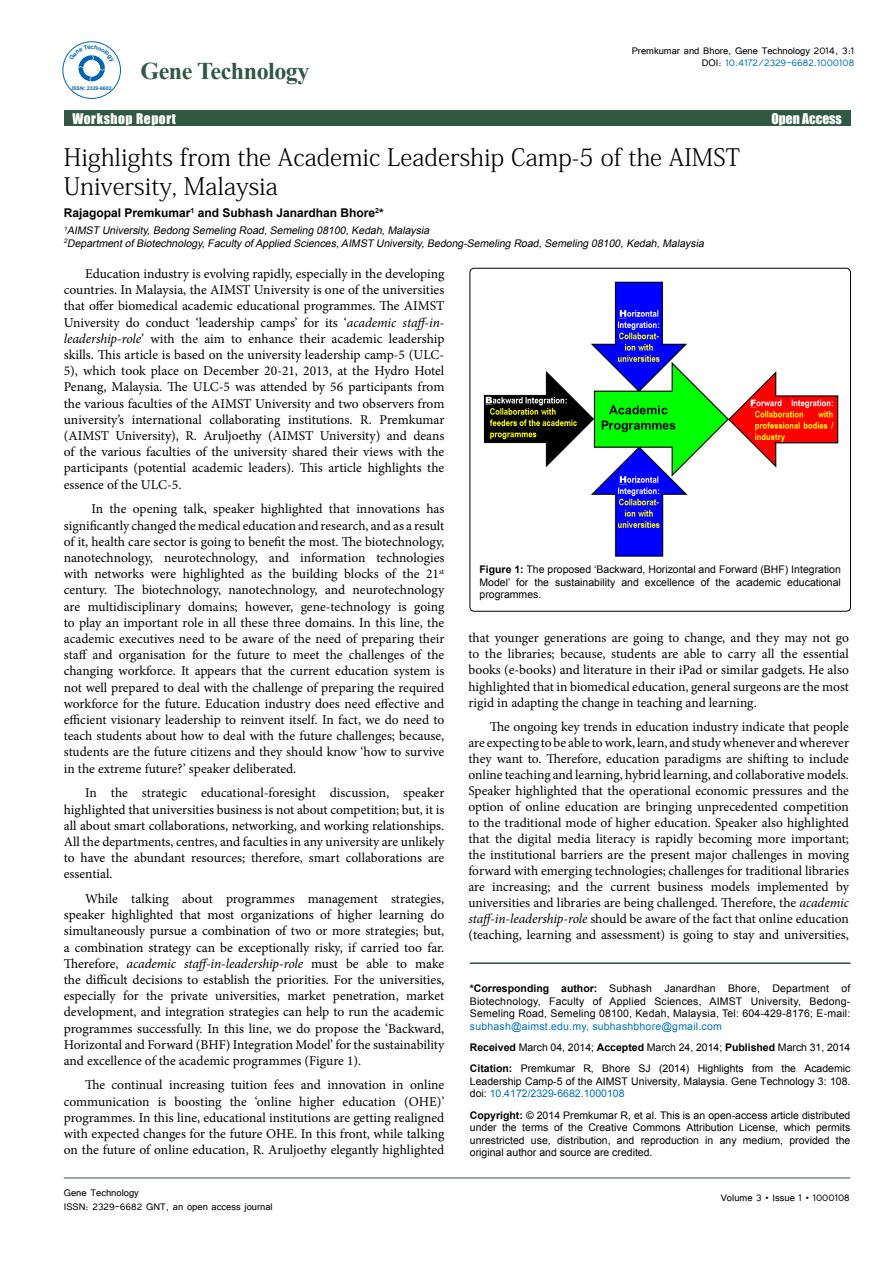
<style>
.page{position:relative;width:893px;height:1263px;background:#fff}
.page>*{position:absolute;margin:0;border:0;box-sizing:border-box;transform-origin:0 0}
.t1{font:24px/28.8px "Adobe Fangsong Std";color:#000}
.t2{font:700 24px "Times New Roman";letter-spacing:-.02em;color:#305843}
.t3{font:13.5px/16.2px "Minion Pro";color:#000;text-align:justify}
.t4{font:13.5px "Impact";letter-spacing:.04em;color:#fff}
.t5{font:13.5px "Impact";color:#fff}
.t6{font:12px/11.1px "Tunga";color:#000;text-align:right}
.t7{font:700 12px "Arial";color:#000}
.t8{font:10.5px/12.6px "Arial";color:#000;text-align:justify}
.t9{font:italic 10.5px "Arial";color:#000}
.t10{font:700 5.1px "Arial";color:#0066b3}
.s1{color:#0072bc}
.s2{font-style:italic}
.s3{font-weight:700}
</style>
<div class="page">
<div style="left:64px;top:111px;width:786px;height:15px;background:#305843"></div>
<hr style="left:64px;top:1178px;width:786px;height:1px;background:#305843">
<hr style="left:470px;top:963px;width:380px;height:1px;background:#305843">
<div style="left:470px;top:268px;width:380px;height:343px;border:1px solid #000;border-radius:4px"></div>
<img style="left:483px;top:281px;width:356px;height:276px">
<div style="left:63px;top:41px;width:58px;height:58px;border:1px solid #0066b3;border-radius:50%"></div>
<svg style="left:69px;top:45px;width:45px;height:36px"></svg>
<p class="t10" style="left:72px;top:85px;width:41px">ISSN: 2329-6682</p>
<h1 class="t2" style="left:141px;top:54px;width:170px">Gene Technology</h1>
<p class="t6" style="left:632px;top:45px;width:224px">Premkumar and Bhore, Gene Technology 2014, 3:1<br>DOI: <span class="s1">10.4172/2329-6682.1000108</span></p>
<p class="t4" style="left:72px;top:108px;width:105px">Workshop Report</p>
<p class="t5" style="left:771px;top:108px;width:72px">Open Access</p>
<p class="t1" style="left:64px;top:143px;width:678px">Highlights from the Academic Leadership Camp-5 of the AIMST<br>University, Malaysia</p>
<p class="t7" style="left:64px;top:205px;width:321px">Rajagopal Premkumar<sup>1</sup> and Subhash Janardhan Bhore<sup>2</sup>*</p>
<p class="t9" style="left:64px;top:224px;width:369px"><sup>1</sup>AIMST University,Bedong Semeling Road,Semeling 08100,Kedah,Malaysia</p>
<p class="t9" style="left:64px;top:236px;width:644px"><sup>2</sup>DepartmentofBiotechnology,Faculty ofApplied Sciences,AIMST University,Bedong-Semeling Road,Semeling 08100,Kedah,Malaysia</p>
<p class="t3" style="left:64px;top:266px;width:382px;text-indent:21px">Education industry is evolving rapidly, especially in the developing countries. In Malaysia, the AIMST University is one of the universities that offer biomedical academic educational programmes. The AIMST University do conduct ‘leadership camps’ for its ‘<span class="s2">academic staff-in&shy;leadership-role</span>’ with the aim to enhance their academic leadership skills. This article is based on the university leadership camp-5 (ULC-5), which took place on December 20-21, 2013, at the Hydro Hotel Penang, Malaysia. The ULC-5 was attended by 56 participants from the various faculties of the AIMST University and two observers from university’s international collaborating institutions. R. Premkumar (AIMST University), R. Aruljoethy (AIMST University) and deans of the various faculties of the university shared their views with the participants (potential academic leaders). This article highlights the essence of the ULC-5.</p>
<p class="t3" style="left:64px;top:501px;width:382px;text-indent:28px">In the opening talk, speaker highlighted that innovations has significantly changed the medical education and research, and as a result of it, health care sector is going to benefit the most. The biotechnology, nanotechnology, neurotechnology, and information technologies with networks were highlighted as the building blocks of the 21<sup>st </sup>century. The biotechnology, nanotechnology, and neurotechnology are multidisciplinary domains; however, gene-technology is going to play an important role in all these three domains. In this line, the academic executives need to be aware of the need of preparing their staff and organisation for the future to meet the challenges of the changing workforce. It appears that the current education system is not well prepared to deal with the challenge of preparing the required workforce for the future. Education industry does need effective and efficient visionary leadership to reinvent itself. In fact, we do need to teach students about how to deal with the future challenges; because, students are the future citizens and they should know ‘how to survive in the extreme future?’ speaker deliberated.</p>
<p class="t3" style="left:64px;top:785px;width:382px;text-indent:21px">In the strategic educational-foresight discussion, speaker highlighted that universities business is not about competition; but, it is all about smart collaborations, networking, and working relationships.<br>All the departments, centres, and faculties in any university are unlikely to have the abundant resources; therefore, smart collaborations are essential.</p>
<p class="t3" style="left:64px;top:891px;width:382px;text-indent:21px">While talking about programmes management strategies, speaker highlighted that most organizations of higher learning do simultaneously pursue a combination of two or more strategies; but, a combination strategy can be exceptionally risky, if carried too far.<br>Therefore, <span class="s2">academic staff-in-leadership-role</span> must be able to make the difficult decisions to establish the priorities. For the universities, especially for the private universities, market penetration, market development, and integration strategies can help to run the academic programmes successfully. In this line, we do propose the ‘Backward, Horizontal and Forward (BHF) Integration Model’ for the sustainability and excellence of the academic programmes (Figure 1).</p>
<p class="t3" style="left:64px;top:1077px;width:382px;text-indent:21px">The continual increasing tuition fees and innovation in online communication is boosting the ‘online higher education (OHE)’ programmes. In this line, educational institutions are getting realigned with expected changes for the future OHE. In this front, while talking on the future of online education, R. Aruljoethy elegantly highlighted</p>
<p class="t8" style="left:479px;top:563px;width:363px"><span class="s3">Figure 1:</span> The proposed ‘Backward, Horizontal and Forward (BHF) Integration Model’ for the sustainability and excellence of the academic educational programmes.</p>
<p class="t3" style="left:468px;top:630px;width:382px">that younger generations are going to change, and they may not go to the libraries; because, students are able to carry all the essential books (e-books) and literature in their iPad or similar gadgets. He also highlighted that in biomedical education, general surgeons are the most rigid in adapting the change in teaching and learning.</p>
<p class="t3" style="left:468px;top:718px;width:382px;text-indent:21px">The ongoing key trends in education industry indicate that people are expecting to be able to work, learn, and study whenever and wherever they want to. Therefore, education paradigms are shifting to include online teaching and learning, hybrid learning, and collaborative models.<br>Speaker highlighted that the operational economic pressures and the option of online education are bringing unprecedented competition to the traditional mode of higher education. Speaker also highlighted that the digital media literacy is rapidly becoming more important; the institutional barriers are the present major challenges in moving forward with emerging technologies; challenges for traditional libraries are increasing; and the current business models implemented by universities and libraries are being challenged. Therefore, the <span class="s2">academic staff-in-leadership-role</span> should be aware of the fact that online education (teaching, learning and assessment) is going to stay and universities,</p>
<p class="t8" style="left:470px;top:982px;width:382px"><span class="s3">*Corresponding author:</span> Subhash Janardhan Bhore, Department of Biotechnology, Faculty of Applied Sciences, AIMST University, Bedong-Semeling Road, Semeling 08100, Kedah, Malaysia, Tel: 604-429-8176; E-mail: <span class="s1">subhash@aimst.edu.my, subhashbhore@gmail.com</span></p>
<p class="t8" style="left:470px;top:1041px;width:382px"><span class="s3">Received</span> March 04, 2014; <span class="s3">Accepted</span> March 24, 2014; <span class="s3">Published</span> March 31, 2014</p>
<p class="t8" style="left:470px;top:1062px;width:382px"><span class="s3">Citation:</span> Premkumar R, Bhore SJ (2014) Highlights from the Academic Leadership Camp-5 of the AIMST University, Malaysia. Gene Technology 3: 108. doi: <span class="s1">10.4172/2329-6682.1000108</span></p>
<p class="t8" style="left:470px;top:1109px;width:382px"><span class="s3">Copyright:</span> © 2014 Premkumar R, et al. This is an open-access article distributed under the terms of the Creative Commons Attribution License, which permits unrestricted use, distribution, and reproduction in any medium, provided the original author and source are credited.</p>
<p class="t6" style="left:64px;top:1184px;width:210px;line-height:14.4px;text-align:left">Gene Technology<br>ISSN: 2329-6682 GNT, an open access journal</p>
<p class="t6" style="left:721px;top:1192px;width:131px">Volume 3 • Issue 1 • 1000108</p>
</div>
